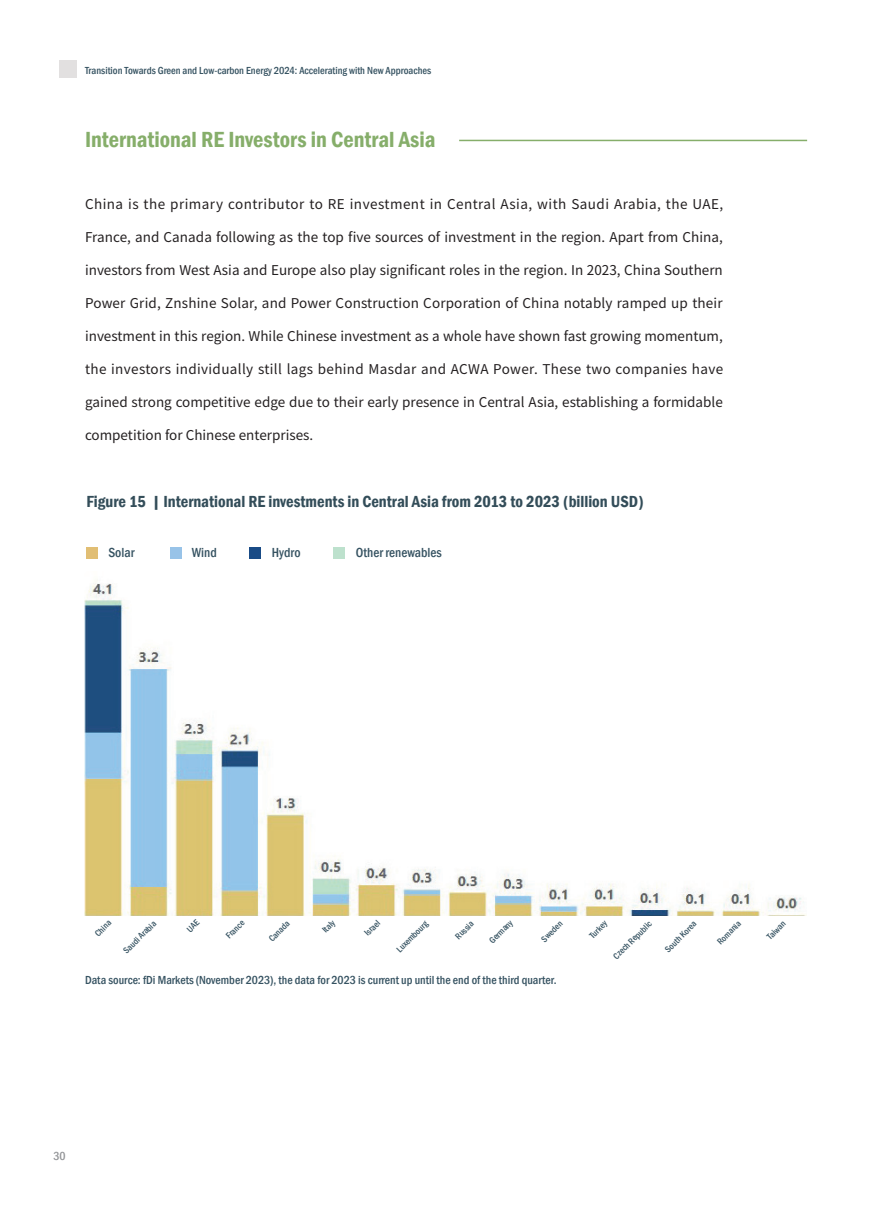
<style>
.page{position:relative;width:893px;height:1212px;background:#fff}
.page>*{position:absolute;margin:0;border:0;box-sizing:border-box;transform-origin:0 0}
.t1{font:600 condensed 22.5px "Franklin Gothic";color:#86ae6a}
.t2{font:600 condensed 16.5px "Franklin Gothic";color:#334d59}
.t3{font:13.5px "Source Han Sans CN";color:#231f20}
.t4{font:13.5px "Source Han Sans CN";letter-spacing:.035em;color:#231f20}
.t5{font:13.5px "Source Han Sans CN";letter-spacing:.025em;color:#231f20}
.t6{font:500 condensed 13.5px "Franklin Gothic";color:#355261}
.t7{font:500 condensed 12px "Franklin Gothic";color:#355261}
.t8{font:500 condensed 12px "Franklin Gothic";color:#939598}
.t9{font:500 condensed 10.5px "Franklin Gothic";color:#355261}
.t10{font:500 condensed 9px "Franklin Gothic";color:#355261}
</style>
<div class="page">
<div style="left:60px;top:61px;width:17px;height:17px;background:#e2e0e0"></div>
<hr style="left:459px;top:140px;width:348px;height:1px;background:#86ae6a">
<div style="left:170px;top:547px;width:11px;height:11px;background:#98c3e8"></div>
<div style="left:250px;top:547px;width:11px;height:11px;background:#194b86"></div>
<div style="left:87px;top:547px;width:11px;height:11px;background:#e1be74"></div>
<div style="left:334px;top:547px;width:11px;height:11px;background:#bde1cd"></div>
<img style="left:85px;top:583px;width:721px;height:333px">
<p class="t9" style="left:85px;top:64px;width:348px">Transition Towards Green and Low-carbon Energy 2024: Accelerating with New Approaches</p>
<h1 class="t1" style="left:85px;top:124px;width:352px">International RE Investors in Central Asia</h1>
<p class="t4" style="left:85px;top:197px;width:640px">China is the primary contributor to RE investment in Central Asia, with Saudi Arabia, the UAE,</p>
<p class="t3" style="left:85px;top:230px;width:639px">France, and Canada following as the top five sources of investment in the region. Apart from China,</p>
<p class="t3" style="left:85px;top:263px;width:639px">investors from West Asia and Europe also play significant roles in the region. In 2023, China Southern</p>
<p class="t3" style="left:85px;top:296px;width:639px">Power Grid, Znshine Solar, and Power Construction Corporation of China notably ramped up their</p>
<p class="t3" style="left:85px;top:329px;width:639px">investment in this region. While Chinese investment as a whole have shown fast growing momentum,</p>
<p class="t5" style="left:85px;top:362px;width:640px">the investors individually still lags behind Masdar and ACWA Power. These two companies have</p>
<p class="t3" style="left:85px;top:395px;width:639px">gained strong competitive edge due to their early presence in Central Asia, establishing a formidable</p>
<p class="t3" style="left:85px;top:428px;width:230px">competition for Chinese enterprises.</p>
<p class="t2" style="left:87px;top:490px;width:559px">Figure 15 | International RE investments in Central Asia from 2013 to 2023 (billion USD)</p>
<p class="t6" style="left:108px;top:544px;width:27px">Solar</p>
<p class="t6" style="left:192px;top:544px;width:27px">Wind</p>
<p class="t6" style="left:272px;top:544px;width:30px">Hydro</p>
<p class="t6" style="left:356px;top:544px;width:87px">Other renewables</p>
<p class="t10" style="left:92px;top:931px;width:21px;rotate:-45deg">China</p>
<p class="t10" style="left:121px;top:948px;width:44px;rotate:-45deg">Saudi Arabia</p>
<p class="t10" style="left:223px;top:933px;width:24px;rotate:-45deg">France</p>
<p class="t10" style="left:266px;top:936px;width:27px;rotate:-45deg">Canada</p>
<p class="t10" style="left:319px;top:927px;width:16px;rotate:-45deg">Italy</p>
<p class="t10" style="left:362px;top:930px;width:20px;rotate:-45deg">Israel</p>
<p class="t10" style="left:394px;top:946px;width:42px;rotate:-45deg">Luxembourg</p>
<p class="t10" style="left:453px;top:933px;width:24px;rotate:-45deg">Russia</p>
<p class="t10" style="left:486px;top:938px;width:31px;rotate:-45deg">Germany</p>
<p class="t10" style="left:539px;top:936px;width:28px;rotate:-45deg">Sweden</p>
<p class="t10" style="left:587px;top:932px;width:22px;rotate:-45deg">Turkey</p>
<p class="t10" style="left:610px;top:953px;width:52px;rotate:-45deg">Czech Republic</p>
<p class="t10" style="left:662px;top:946px;width:42px;rotate:-45deg">South Korea</p>
<p class="t10" style="left:715px;top:939px;width:31px;rotate:-45deg">Romania</p>
<p class="t10" style="left:764px;top:934px;width:24px;rotate:-45deg">Taiwan</p>
<p class="t7" style="left:85px;top:972px;width:473px">Data source: fDi Markets (November 2023), the data for 2023 is current up until the end of the third quarter.</p>
<p class="t8" style="left:53px;top:1148px;width:14px">30</p>
</div>
